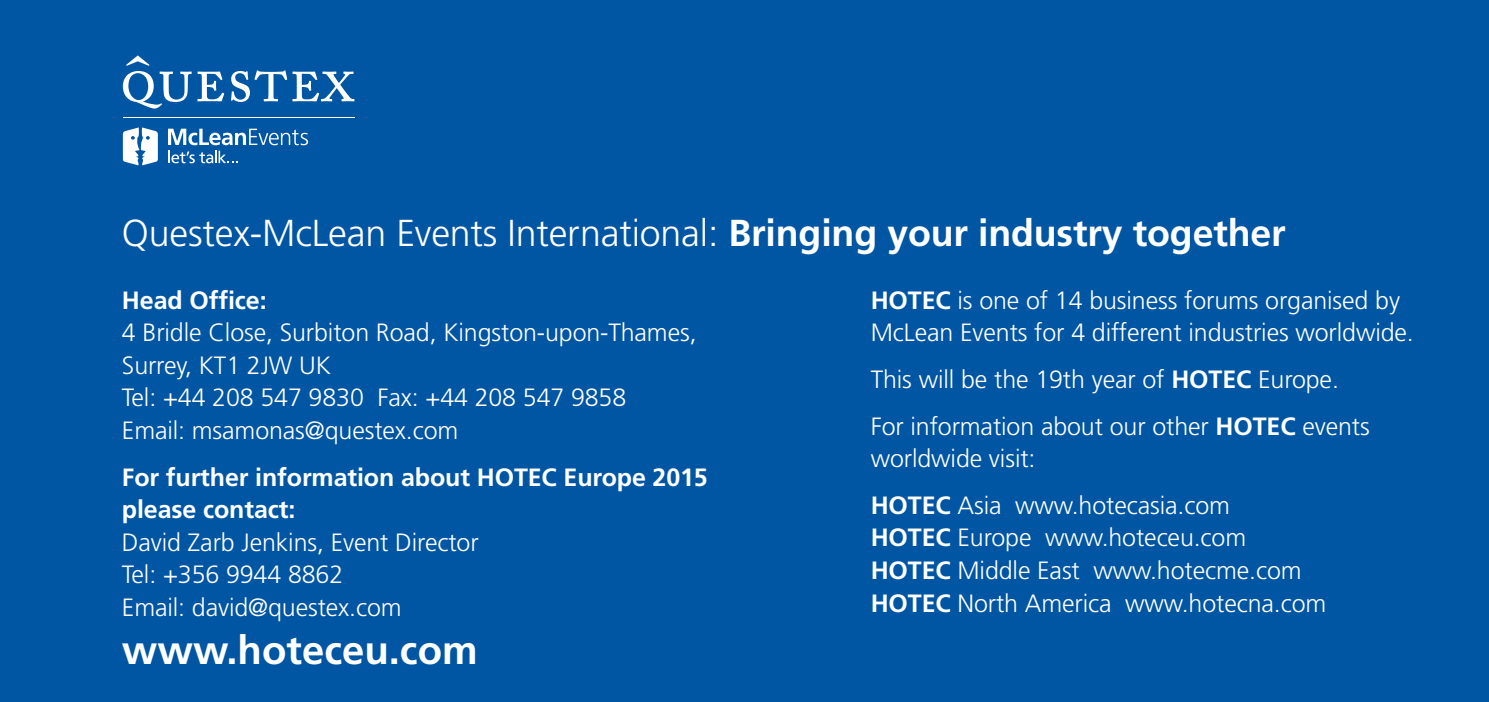
<style>
.page{position:relative;width:1489px;height:702px;background:#fff}
.page>*{position:absolute;margin:0;border:0;box-sizing:border-box;transform-origin:0 0}
.t1{font:700 40px "Frutiger";color:#fff}
.t2{font:300 37.5px "Frutiger";letter-spacing:-.005em;color:#fff}
.t3{font:300 25px/32.5px "Frutiger";letter-spacing:-.005em;color:#fff}
.t4{font:700 25px/32.5px "Frutiger";letter-spacing:-.005em;color:#fff}
.s1{font-weight:700}
</style>
<div class="page">
<div style="left:0;top:0;width:1488px;height:702px;background:#0056a3"></div>
<svg style="left:123px;top:127px;width:35px;height:38px"></svg>
<svg style="left:168px;top:129px;width:140px;height:16px"></svg>
<svg style="left:168px;top:151px;width:70px;height:12px"></svg>
<hr style="left:123px;top:117px;width:231px;height:1px;background:#fff">
<svg style="left:231px;top:70px;width:123px;height:32px"></svg>
<svg style="left:123px;top:55px;width:101px;height:54px"></svg>
<h2 class="t2" style="left:122px;top:211px;width:1165px">Questex-McLean Events International: <span class="s1">Bringing your industry together</span></h2>
<p class="t4" style="left:122px;top:283px;width:146px">Head Office:</p>
<p class="t3" style="left:122px;top:316px;width:576px">4 Bridle Close, Surbiton Road, Kingston-upon-Thames, Surrey, KT1 2JW UK<br>Tel: +44 208 547 9830 Fax: +44 208 547 9858<br>Email: msamonas@questex.com</p>
<p class="t4" style="left:122px;top:460px;width:587px">For further information about HOTEC Europe 2015 please contact:</p>
<p class="t3" style="left:122px;top:525px;width:358px">David Zarb Jenkins, Event Director<br>Tel: +356 9944 8862<br>Email: david@questex.com</p>
<h1 class="t1" style="left:122px;top:626px;width:357px">www.hoteceu.com</h1>
<p class="t3" style="left:870px;top:284px;width:544px"><span class="s1">HOTEC</span> is one of 14 business forums organised by<br>McLean Events for 4 different industries worldwide.</p>
<p class="t3" style="left:870px;top:356px;width:500px;line-height:46.8px">This will be the 19th year of <span class="s1">HOTEC</span> Europe.<br>For information about our other <span class="s1">HOTEC</span> events</p>
<p class="t3" style="left:870px;top:435px;width:361px;line-height:46.8px">worldwide visit:<br><span class="s1">HOTEC</span> Asia www.hotecasia.com</p>
<p class="t3" style="left:870px;top:521px;width:457px"><span class="s1">HOTEC</span> Europe www.hoteceu.com<br><span class="s1">HOTEC</span> Middle East www.hotecme.com<br><span class="s1">HOTEC</span> North America www.hotecna.com</p>
</div>
